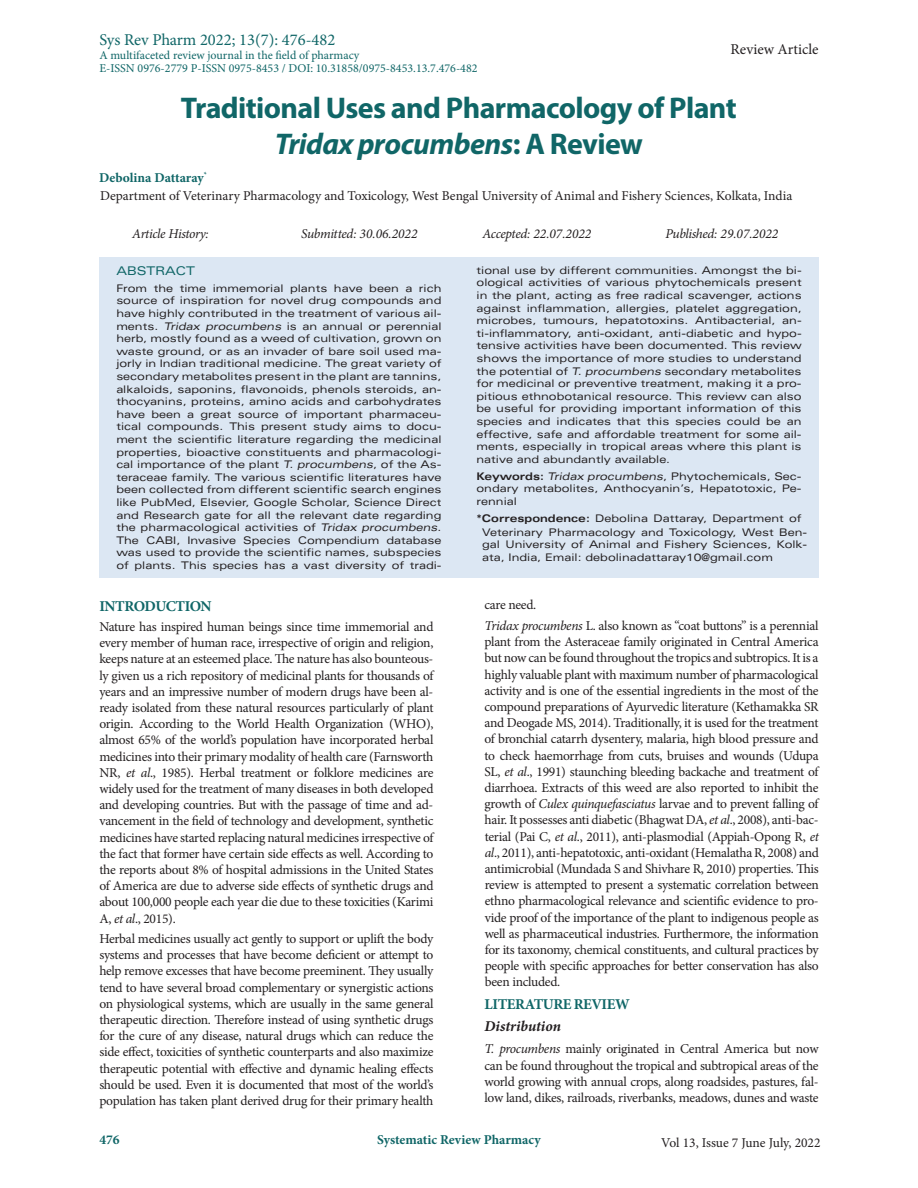
<style>
.page{position:relative;width:918px;height:1188px;background:#fff}
.page>*{position:absolute;margin:0;border:0;box-sizing:border-box;transform-origin:0 0}
.t1{font:700 30px/35.4px "Myriad Pro";letter-spacing:-.02em;color:#106667;text-align:center}
.t2{font:16.5px "Minion Pro";color:#106667}
.t3{font:700 15px "Minion Pro";letter-spacing:-.03em;color:#106667}
.t4{font:15px "Minion Pro";letter-spacing:.005em;color:#231f20}
.t5{font:italic 700 15px "Minion Pro";color:#231f20}
.t6{font:13.5px/16.2px "Minion Pro";letter-spacing:-.02em;color:#231f20;text-align:justify}
.t7{font:13.5px "Minion Pro";color:#231f20}
.t8{font:italic 13.5px "Minion Pro";letter-spacing:-.03em;color:#231f20}
.t9{font:700 13.5px "Minion Pro";color:#106667}
.t10{font:12px "Minion Pro";color:#106667}
.t11{font:expanded 12px "Univers LT Std";color:#106667}
.t12{font:expanded 10.5px/12.6px "Univers LT Std";color:#231f20;text-align:justify}
.s1{font-style:italic}
.s2{font-weight:700}
</style>
<div class="page">
<div style="left:99px;top:258px;width:720px;height:320px;background:#dce7f3"></div>
<p class="t2" style="left:99px;top:28px;width:237px">Sys Rev Pharm 2022; 13(7): 476-482</p>
<p class="t10" style="left:99px;top:47px;width:262px">A multifaceted review journal in the field of pharmacy</p>
<p class="t10" style="left:99px;top:61px;width:380px">E-ISSN 0976-2779 P-ISSN 0975-8453 / DOI: 10.31858/0975-8453.13.7.476-482</p>
<p class="t4" style="left:730px;top:39px;width:90px">Review Article</p>
<h1 class="t1" style="left:181px;top:89px;width:557px">Traditional Uses and Pharmacology of Plant<br><span class="s1">Tridax procumbens</span>: A Review</h1>
<p class="t9" style="left:99px;top:168px;width:109px">Debolina Dattaray<sup>*</sup></p>
<p class="t7" style="left:100px;top:187px;width:694px">Department of Veterinary Pharmacology and Toxicology, West Bengal University of Animal and Fishery Sciences, Kolkata, India</p>
<p class="t8" style="left:132px;top:224px;width:78px">Article History:</p>
<p class="t8" style="left:301px;top:224px;width:118px">Submitted: 30.06.2022</p>
<p class="t8" style="left:482px;top:224px;width:110px">Accepted: 22.07.2022</p>
<p class="t8" style="left:666px;top:224px;width:114px">Published: 29.07.2022</p>
<p class="t11" style="left:116px;top:264px;width:80px">ABSTRACT</p>
<p class="t12" style="left:116px;top:282px;width:327px">From the time immemorial plants have been a rich source of inspiration for novel drug compounds and have highly contributed in the treatment of various ail&shy;ments. <span class="s1">Tridax procumbens</span> is an annual or perennial herb, mostly found as a weed of cultivation, grown on waste ground, or as an invader of bare soil used ma&shy;jorly in Indian traditional medicine. The great variety of secondary metabolites present in the plant are tannins, alkaloids, saponins, flavonoids, phenols steroids, an&shy;thocyanins, proteins, amino acids and carbohydrates have been a great source of important pharmaceu&shy;tical compounds. This present study aims to docu&shy;ment the scientific literature regarding the medicinal properties, bioactive constituents and pharmacologi&shy;cal importance of the plant <span class="s1">T. procumbens</span>, of the As&shy;teraceae family. The various scientific literatures have been collected from different scientific search engines like PubMed, Elsevier, Google Scholar, Science Direct and Research gate for all the relevant date regarding the pharmacological activities of <span class="s1">Tridax procumbens</span>.<br>The CABI, Invasive Species Compendium database was used to provide the scientific names, subspecies of plants. This species has a vast diversity of tradi-</p>
<p class="t3" style="left:99px;top:595px;width:114px">INTRODUCTION</p>
<p class="t6" style="left:99px;top:619px;width:336px">Nature has inspired human beings since time immemorial and every member of human race, irrespective of origin and religion, keeps nature at an esteemed place. The nature has also bounteous&shy;ly given us a rich repository of medicinal plants for thousands of years and an impressive number of modern drugs have been al&shy;ready isolated from these natural resources particularly of plant origin. According to the World Health Organization (WHO), almost 65% of the world’s population have incorporated herbal medicines into their primary modality of health care (Farnsworth NR, <span class="s1">et al</span>., 1985). Herbal treatment or folklore medicines are widely used for the treatment of many diseases in both developed and developing countries. But with the passage of time and ad&shy;vancement in the field of technology and development, synthetic medicines have started replacing natural medicines irrespective of the fact that former have certain side effects as well. According to the reports about 8% of hospital admissions in the United States of America are due to adverse side effects of synthetic drugs and about 100,000 people each year die due to these toxicities (Karimi A, <span class="s1">et al</span>., 2015).</p>
<p class="t6" style="left:99px;top:931px;width:336px">Herbal medicines usually act gently to support or uplift the body systems and processes that have become deficient or attempt to help remove excesses that have become preeminent. They usually tend to have several broad complementary or synergistic actions on physiological systems, which are usually in the same general therapeutic direction. Therefore instead of using synthetic drugs for the cure of any disease, natural drugs which can reduce the side effect, toxicities of synthetic counterparts and also maximize therapeutic potential with effective and dynamic healing effects should be used. Even it is documented that most of the world’s population has taken plant derived drug for their primary health</p>
<p class="t12" style="left:476px;top:264px;width:327px">tional use by different communities. Amongst the bi&shy;ological activities of various phytochemicals present in the plant, acting as free radical scavenger, actions against inflammation, allergies, platelet aggregation, microbes, tumours, hepatotoxins. Antibacterial, an&shy;ti-inflammatory, anti-oxidant, anti-diabetic and hypo&shy;tensive activities have been documented. This review shows the importance of more studies to understand the potential of <span class="s1">T. procumbens</span> secondary metabolites for medicinal or preventive treatment, making it a pro&shy;pitious ethnobotanical resource. This review can also be useful for providing important information of this species and indicates that this species could be an effective, safe and affordable treatment for some ail&shy;ments, especially in tropical areas where this plant is native and abundantly available.</p>
<p class="t12" style="left:476px;top:470px;width:327px"><span class="s2">Keywords:</span> <span class="s1">Tridax procumbens</span>, Phytochemicals, Sec&shy;ondary metabolites, Anthocyanin’s, Hepatotoxic, Pe&shy;rennial</p>
<p class="t12" style="left:476px;top:512px;width:327px"><span class="s2">*Correspondence:</span> Debolina Dattaray, Department of</p>
<p class="t12" style="left:482px;top:525px;width:327px">Veterinary Pharmacology and Toxicology, West Ben&shy;gal University of Animal and Fishery Sciences, Kolk&shy;ata, India, Email: debolinadattaray10@gmail.com</p>
<p class="t6" style="left:485px;top:595px;width:336px;line-height:20.4px">care need.<br><span class="s1">Tridax procumbens</span> L. also known as “coat buttons” is a perennial</p>
<p class="t6" style="left:485px;top:634px;width:336px">plant from the Asteraceae family originated in Central America but now can be found throughout the tropics and subtropics. It is a highly valuable plant with maximum number of pharmacological activity and is one of the essential ingredients in the most of the compound preparations of Ayurvedic literature (Kethamakka SR and Deogade MS, 2014). Traditionally, it is used for the treatment of bronchial catarrh dysentery, malaria, high blood pressure and to check haemorrhage from cuts, bruises and wounds (Udupa SL, <span class="s1">et al</span>., 1991) staunching bleeding backache and treatment of diarrhoea. Extracts of this weed are also reported to inhibit the growth of <span class="s1">Culex quinquefasciatus</span> larvae and to prevent falling of hair. It possesses anti diabetic (Bhagwat DA, <span class="s1">et al</span>., 2008), anti-bac&shy;terial (Pai C, <span class="s1">et al</span>., 2011), anti-plasmodial (Appiah-Opong R, <span class="s1">et al</span>., 2011), anti-hepatotoxic, anti-oxidant (Hemalatha R, 2008) and antimicrobial (Mundada S and Shivhare R, 2010) properties. This review is attempted to present a systematic correlation between ethno pharmacological relevance and scientific evidence to pro&shy;vide proof of the importance of the plant to indigenous people as well as pharmaceutical industries. Furthermore, the information for its taxonomy, chemical constituents, and cultural practices by people with specific approaches for better conservation has also been included.</p>
<p class="t3" style="left:485px;top:993px;width:147px">LITERATURE REVIEW</p>
<p class="t5" style="left:485px;top:1015px;width:78px">Distribution</p>
<p class="t6" style="left:485px;top:1041px;width:336px"><span class="s1">T. procumbens</span> mainly originated in Central America but now can be found throughout the tropical and subtropical areas of the world growing with annual crops, along roadsides, pastures, fal&shy;low land, dikes, railroads, riverbanks, meadows, dunes and waste</p>
<p class="t9" style="left:99px;top:1130px;width:22px">476</p>
<p class="t9" style="left:377px;top:1130px;width:165px">Systematic Review Pharmacy</p>
<p class="t6" style="left:661px;top:1135px;width:161px">Vol 13, Issue 7 June July, 2022</p>
</div>
